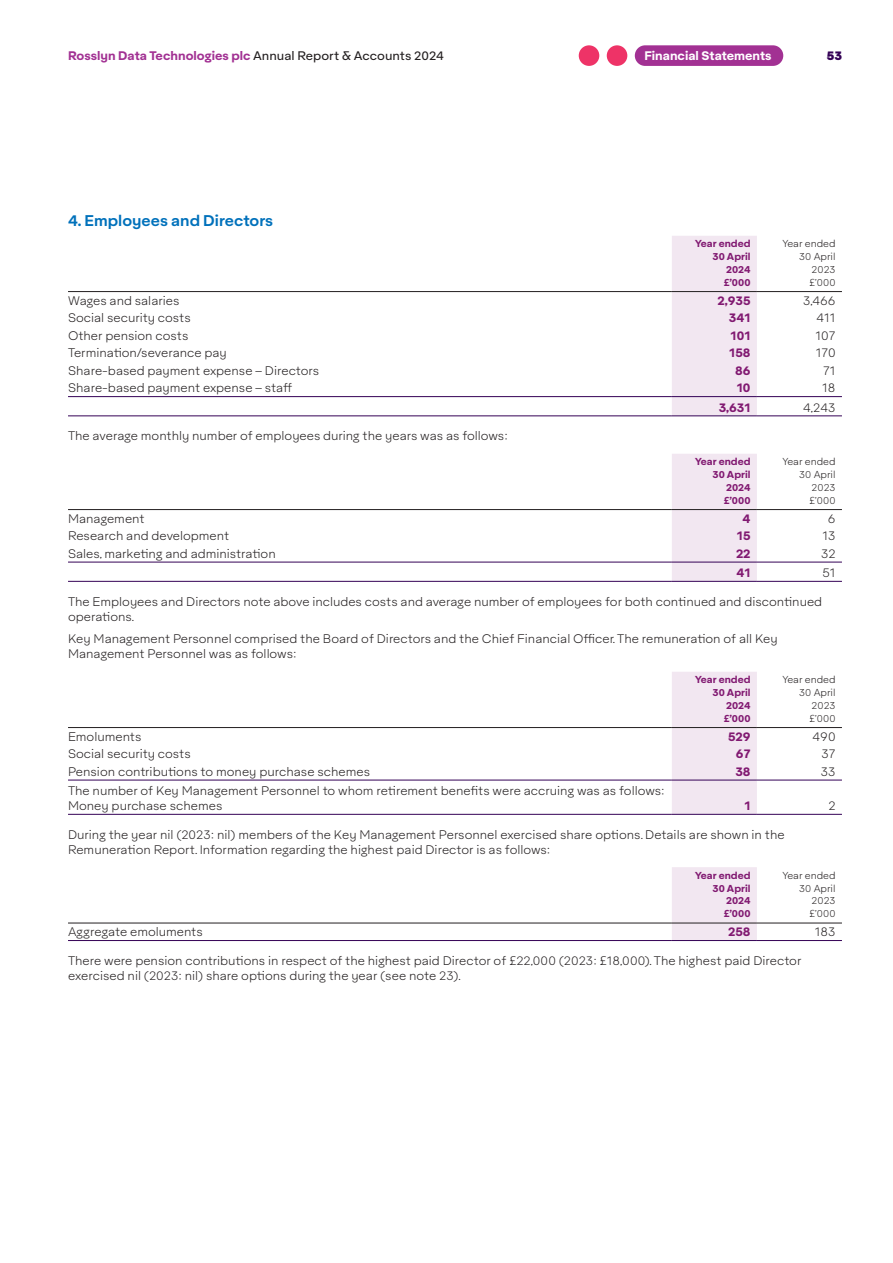
<style>
.page{position:relative;width:893px;height:1263px;background:#fff}
.page>*{position:absolute;margin:0;border:0;box-sizing:border-box;transform-origin:0 0}
.Body_Header_1{font:600 15px "Aktifo A";color:#0071bb}
.Body_Copy_after_Table{font:300 12px/15px "Aktifo A";color:#231f20}
.Body_Copy{font:300 12px/15px "Aktifo A";color:#231f20}
.Table_Body_L{font:300 12px "Aktifo A";color:#231f20}
.t1{font:700 12px "Aktifo A";color:#a23193}
.Table_Body_R__tab{font:700 12px "Aktifo A";color:#811971}
.Table_Body_R__tab-2{font:300 12px "Aktifo A";color:#231f20}
.t2{font:700 12px "Aktifo A";color:#fff}
.t3{font:900 12px "Aktifo A";color:#340256}
.Table_Header{font:700 9.75px "Aktifo A";color:#811971}
.Table_Header-2{font:300 9.75px "Aktifo A";color:#231f20}
.s1{font-weight:400;color:#231f20}
</style>
<div class="page">
<div style="left:672px;top:236px;width:85px;height:179px;background:#f2e7f1"></div>
<hr style="left:68px;top:291px;width:604px;height:1px;background:#231f20">
<hr style="left:672px;top:291px;width:85px;height:1px;background:#231f20">
<hr style="left:757px;top:291px;width:85px;height:1px;background:#231f20">
<hr style="left:68px;top:396px;width:604px;height:1px;background:#340256">
<hr style="left:672px;top:396px;width:85px;height:1px;background:#340256">
<hr style="left:757px;top:396px;width:85px;height:1px;background:#340256">
<hr style="left:68px;top:415px;width:604px;height:1px;background:#340256">
<hr style="left:672px;top:415px;width:85px;height:1px;background:#340256">
<hr style="left:757px;top:415px;width:85px;height:1px;background:#340256">
<div style="left:672px;top:454px;width:85px;height:127px;background:#f2e7f1"></div>
<hr style="left:68px;top:509px;width:604px;height:1px;background:#231f20">
<hr style="left:672px;top:509px;width:85px;height:1px;background:#231f20">
<hr style="left:757px;top:509px;width:85px;height:1px;background:#231f20">
<hr style="left:68px;top:562px;width:604px;height:1px;background:#340256">
<hr style="left:672px;top:562px;width:85px;height:1px;background:#340256">
<hr style="left:757px;top:562px;width:85px;height:1px;background:#340256">
<hr style="left:68px;top:581px;width:604px;height:1px;background:#340256">
<hr style="left:672px;top:581px;width:85px;height:1px;background:#340256">
<hr style="left:757px;top:581px;width:85px;height:1px;background:#340256">
<div style="left:672px;top:672px;width:85px;height:142px;background:#f2e7f1"></div>
<hr style="left:68px;top:727px;width:604px;height:1px;background:#231f20">
<hr style="left:672px;top:727px;width:85px;height:1px;background:#231f20">
<hr style="left:757px;top:727px;width:85px;height:1px;background:#231f20">
<hr style="left:68px;top:780px;width:604px;height:1px;background:#340256">
<hr style="left:672px;top:780px;width:85px;height:1px;background:#340256">
<hr style="left:757px;top:780px;width:85px;height:1px;background:#340256">
<hr style="left:68px;top:814px;width:604px;height:1px;background:#340256">
<hr style="left:672px;top:814px;width:85px;height:1px;background:#340256">
<hr style="left:757px;top:814px;width:85px;height:1px;background:#340256">
<div style="left:672px;top:867px;width:85px;height:73px;background:#f2e7f1"></div>
<hr style="left:68px;top:940px;width:604px;height:1px;background:#340256">
<hr style="left:672px;top:940px;width:85px;height:1px;background:#340256">
<hr style="left:757px;top:940px;width:85px;height:1px;background:#340256">
<hr style="left:68px;top:923px;width:604px;height:1px;background:#231f20">
<hr style="left:672px;top:923px;width:85px;height:1px;background:#231f20">
<hr style="left:757px;top:923px;width:85px;height:1px;background:#231f20">
<div style="left:635px;top:45px;width:148px;height:21px;background:#a23193;border-radius:10px"></div>
<div style="left:607px;top:45px;width:20px;height:21px;background:#ee3367;border-radius:50%"></div>
<div style="left:579px;top:45px;width:20px;height:21px;background:#ee3367;border-radius:50%"></div>
<p class="t1" style="left:68px;top:47px;width:377px">Rosslyn Data Technologies plc <span class="s1">Annual Report &amp; Accounts 2024</span></p>
<p class="t2" style="left:644px;top:48px;width:129px">Financial Statements</p>
<p class="t3" style="left:827px;top:47px;width:17px">53</p>
<p class="Body_Header_1" style="left:68px;top:211px;width:207px">4. Employees and Directors</p>
<p class="Table_Header" style="left:695px;top:237px;width:57px">Year ended</p>
<p class="Table_Header" style="left:713px;top:250px;width:39px">30 April</p>
<p class="Table_Header" style="left:726px;top:263px;width:26px">2024</p>
<p class="Table_Header" style="left:724px;top:275px;width:28px">£’000</p>
<p class="Table_Header-2" style="left:782px;top:238px;width:55px">Year ended</p>
<p class="Table_Header-2" style="left:799px;top:251px;width:38px">30 April</p>
<p class="Table_Header-2" style="left:812px;top:264px;width:25px">2023</p>
<p class="Table_Header-2" style="left:809px;top:276px;width:28px">£’000</p>
<p class="Table_Body_L" style="left:68px;top:293px;width:113px">Wages and salaries</p>
<p class="Table_Body_R__tab" style="left:717px;top:292px;width:35px">2,935</p>
<p class="Table_Body_R__tab-2" style="left:803px;top:293px;width:34px">3,466</p>
<p class="Table_Body_L" style="left:68px;top:311px;width:124px">Social security costs</p>
<p class="Table_Body_R__tab" style="left:729px;top:310px;width:23px">341</p>
<p class="Table_Body_R__tab-2" style="left:816px;top:311px;width:21px">411</p>
<p class="Table_Body_L" style="left:68px;top:328px;width:122px">Other pension costs</p>
<p class="Table_Body_R__tab" style="left:730px;top:327px;width:22px">101</p>
<p class="Table_Body_R__tab-2" style="left:815px;top:328px;width:22px">107</p>
<p class="Table_Body_L" style="left:68px;top:346px;width:160px">Termination/severance pay</p>
<p class="Table_Body_R__tab" style="left:729px;top:345px;width:23px">158</p>
<p class="Table_Body_R__tab-2" style="left:816px;top:346px;width:21px">170</p>
<p class="Table_Body_L" style="left:68px;top:363px;width:253px">Share-based payment expense – Directors</p>
<p class="Table_Body_R__tab" style="left:735px;top:362px;width:17px">86</p>
<p class="Table_Body_R__tab-2" style="left:823px;top:363px;width:14px">71</p>
<p class="Table_Body_L" style="left:68px;top:381px;width:226px">Share-based payment expense – staff</p>
<p class="Table_Body_R__tab" style="left:737px;top:380px;width:15px">10</p>
<p class="Table_Body_R__tab-2" style="left:822px;top:381px;width:15px">18</p>
<p class="Table_Body_R__tab" style="left:719px;top:399px;width:33px">3,631</p>
<p class="Table_Body_R__tab-2" style="left:803px;top:400px;width:34px">4,243</p>
<p class="Body_Copy_after_Table" style="left:68px;top:428px;width:441px">The average monthly number of employees during the years was as follows:</p>
<p class="Table_Header" style="left:695px;top:455px;width:57px">Year ended</p>
<p class="Table_Header" style="left:713px;top:468px;width:39px">30 April</p>
<p class="Table_Header" style="left:726px;top:481px;width:26px">2024</p>
<p class="Table_Header" style="left:724px;top:493px;width:28px">£’000</p>
<p class="Table_Header-2" style="left:782px;top:456px;width:55px">Year ended</p>
<p class="Table_Header-2" style="left:799px;top:469px;width:38px">30 April</p>
<p class="Table_Header-2" style="left:812px;top:481px;width:25px">2023</p>
<p class="Table_Header-2" style="left:809px;top:494px;width:28px">£’000</p>
<p class="Table_Body_L" style="left:68px;top:511px;width:78px">Management</p>
<p class="Table_Body_R__tab" style="left:743px;top:510px;width:9px">4</p>
<p class="Table_Body_R__tab-2" style="left:828px;top:511px;width:9px">6</p>
<p class="Table_Body_L" style="left:68px;top:529px;width:163px">Research and development</p>
<p class="Table_Body_R__tab" style="left:737px;top:528px;width:15px">15</p>
<p class="Table_Body_R__tab-2" style="left:822px;top:529px;width:15px">13</p>
<p class="Table_Body_L" style="left:68px;top:546px;width:209px">Sales, marketing and administration</p>
<p class="Table_Body_R__tab" style="left:736px;top:545px;width:16px">22</p>
<p class="Table_Body_R__tab-2" style="left:821px;top:546px;width:16px">32</p>
<p class="Table_Body_R__tab" style="left:737px;top:565px;width:15px">41</p>
<p class="Table_Body_R__tab-2" style="left:822px;top:566px;width:15px">51</p>
<p class="Body_Copy_after_Table" style="left:68px;top:594px;width:756px">The Employees and Directors note above includes costs and average number of employees for both continued and discontinued operations.</p>
<p class="Body_Copy" style="left:68px;top:631px;width:711px">Key Management Personnel comprised the Board of Directors and the Chief Financial Officer. The remuneration of all Key<br>Management Personnel was as follows:</p>
<p class="Table_Header" style="left:695px;top:673px;width:57px">Year ended</p>
<p class="Table_Header" style="left:713px;top:686px;width:39px">30 April</p>
<p class="Table_Header" style="left:726px;top:699px;width:26px">2024</p>
<p class="Table_Header" style="left:724px;top:711px;width:28px">£’000</p>
<p class="Table_Header-2" style="left:782px;top:674px;width:55px">Year ended</p>
<p class="Table_Header-2" style="left:799px;top:687px;width:38px">30 April</p>
<p class="Table_Header-2" style="left:812px;top:699px;width:25px">2023</p>
<p class="Table_Header-2" style="left:809px;top:712px;width:28px">£’000</p>
<p class="Body_Copy" style="left:68px;top:729px;width:75px">Emoluments</p>
<p class="Table_Body_R__tab" style="left:728px;top:728px;width:24px">529</p>
<p class="Table_Body_R__tab-2" style="left:812px;top:729px;width:25px">490</p>
<p class="Body_Copy" style="left:68px;top:746px;width:124px">Social security costs</p>
<p class="Table_Body_R__tab" style="left:736px;top:746px;width:16px">67</p>
<p class="Table_Body_R__tab-2" style="left:821px;top:747px;width:16px">37</p>
<p class="Body_Copy" style="left:68px;top:764px;width:304px">Pension contributions to money purchase schemes</p>
<p class="Table_Body_R__tab" style="left:735px;top:763px;width:17px">38</p>
<p class="Table_Body_R__tab-2" style="left:821px;top:764px;width:16px">33</p>
<p class="Body_Copy" style="left:68px;top:783px;width:598px">The number of Key Management Personnel to whom retirement benefits were accruing was as follows:<br>Money purchase schemes</p>
<p class="Table_Body_R__tab" style="left:744px;top:797px;width:8px">1</p>
<p class="Table_Body_R__tab-2" style="left:828px;top:799px;width:9px">2</p>
<p class="Body_Copy_after_Table" style="left:68px;top:827px;width:718px">During the year nil (2023: nil) members of the Key Management Personnel exercised share options. Details are shown in the<br>Remuneration Report. Information regarding the highest paid Director is as follows:</p>
<p class="Table_Header" style="left:695px;top:869px;width:57px">Year ended</p>
<p class="Table_Header" style="left:713px;top:881px;width:39px">30 April</p>
<p class="Table_Header" style="left:726px;top:894px;width:26px">2024</p>
<p class="Table_Header" style="left:724px;top:907px;width:28px">£’000</p>
<p class="Table_Header-2" style="left:782px;top:869px;width:55px">Year ended</p>
<p class="Table_Header-2" style="left:799px;top:882px;width:38px">30 April</p>
<p class="Table_Header-2" style="left:812px;top:895px;width:25px">2023</p>
<p class="Table_Header-2" style="left:809px;top:908px;width:28px">£’000</p>
<p class="Body_Copy" style="left:68px;top:924px;width:136px">Aggregate emoluments</p>
<p class="Table_Body_R__tab" style="left:728px;top:924px;width:24px">258</p>
<p class="Table_Body_R__tab-2" style="left:815px;top:925px;width:22px">183</p>
<p class="Body_Copy_after_Table" style="left:68px;top:953px;width:735px">There were pension contributions in respect of the highest paid Director of £22,000 (2023: £18,000). The highest paid Director exercised nil (2023: nil) share options during the year (see note 23).</p>
</div>
